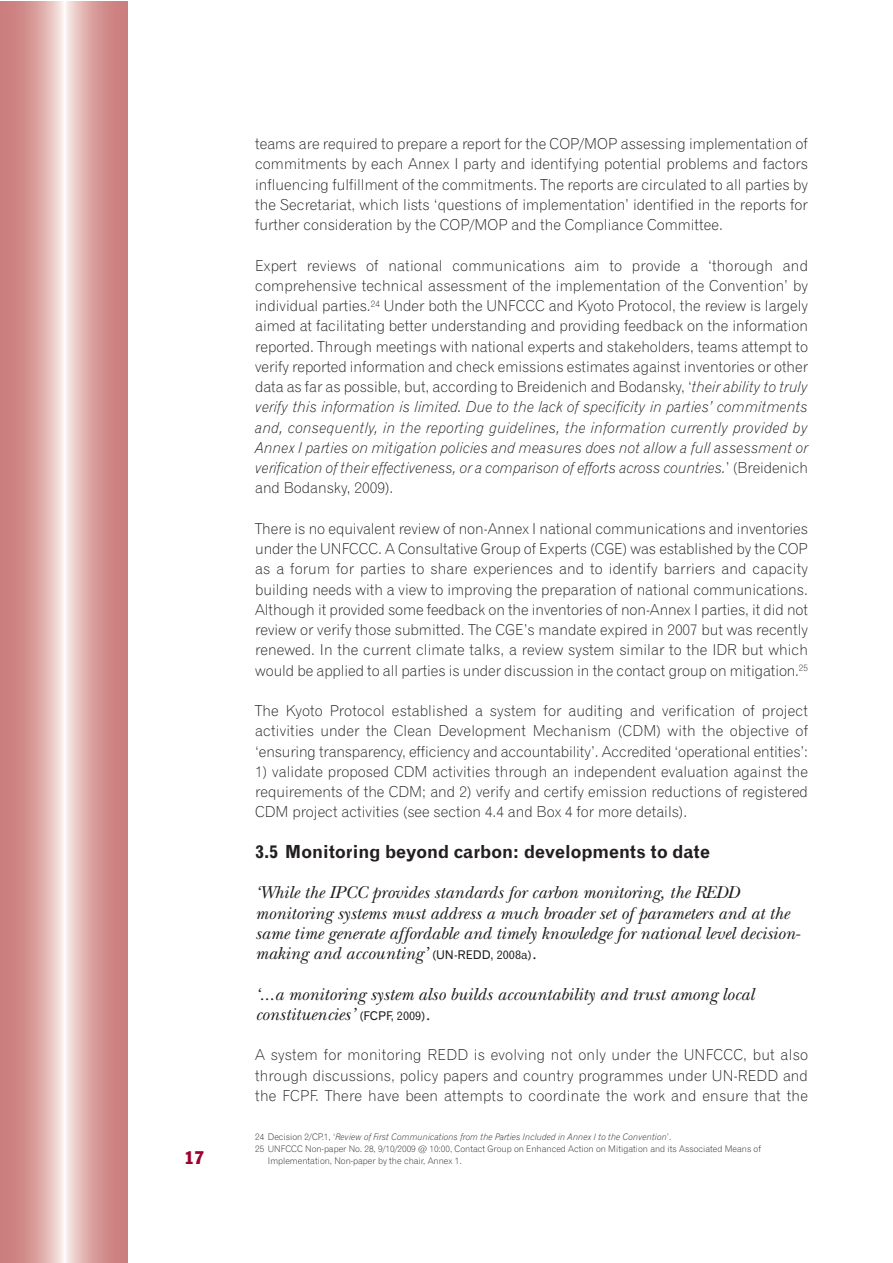
<style>
.page{position:relative;width:893px;height:1263px;background:#fff}
.page>*{position:absolute;margin:0;border:0;box-sizing:border-box;transform-origin:0 0}
.t1{font:italic 18px/20.2px "New Baskerville";color:#231f20}
.t2{font:700 18px "Grotesque";color:#231f20}
.t3{font:condensed 18px "Franklin Gothic BT";color:#9d0031}
.t4{font:300 15px/20.2px "Grotesque";color:#231f20;text-align:justify}
.t5{font:300 9px "Grotesque";color:#231f20}
.t6{font:italic 300 9px "Grotesque";color:#231f20}
.s1{font-style:italic}
.s2{font-family:"Grotesque";font-style:normal;font-size:12px}
.s3{font-style:normal}
</style>
<div class="page">
<p class="t3" style="left:184px;top:1151px;width:22px">17</p>
<p class="t4" style="left:255px;top:135px;width:554px">teams are required to prepare a report for the COP/MOP assessing implementation of commitments by each Annex I party and identifying potential problems and factors influencing fulfillment of the commitments. The reports are circulated to all parties by the Secretariat, which lists ‘questions of implementation’ identified in the reports for further consideration by the COP/MOP and the Compliance Committee.</p>
<p class="t4" style="left:255px;top:256px;width:554px">Expert reviews of national communications aim to provide a ‘thorough and comprehensive technical assessment of the implementation of the Convention’ by individual parties.<sup>24</sup> Under both the UNFCCC and Kyoto Protocol, the review is largely aimed at facilitating better understanding and providing feedback on the information reported. Through meetings with national experts and stakeholders, teams attempt to verify reported information and check emissions estimates against inventories or other data as far as possible, but, according to Breidenich and Bodansky, ‘<span class="s1">their ability to truly verify this information is limited. Due to the lack of specificity in parties’ commitments and, consequently, in the reporting guidelines, the information currently provided by Annex I parties on mitigation policies and measures does not allow a full assessment or verification of their effectiveness, or a comparison of efforts across countries.</span>’ (Breidenich and Bodansky, 2009).</p>
<p class="t4" style="left:255px;top:520px;width:554px">There is no equivalent review of non-Annex I national communications and inventories under the UNFCCC. A Consultative Group of Experts (CGE) was established by the COP as a forum for parties to share experiences and to identify barriers and capacity building needs with a view to improving the preparation of national communications.<br>Although it provided some feedback on the inventories of non-Annex I parties, it did not review or verify those submitted. The CGE’s mandate expired in 2007 but was recently renewed. In the current climate talks, a review system similar to the IDR but which would be applied to all parties is under discussion in the contact group on mitigation.<sup>25</sup></p>
<p class="t4" style="left:255px;top:702px;width:554px">The Kyoto Protocol established a system for auditing and verification of project activities under the Clean Development Mechanism (CDM) with the objective of ‘ensuring transparency, efficiency and accountability’. Accredited ‘operational entities’:</p>
<p class="t4" style="left:255px;top:763px;width:554px">1) validate proposed CDM activities through an independent evaluation against the requirements of the CDM; and 2) verify and certify emission reductions of registered CDM project activities (see section 4.4 and Box 4 for more details).</p>
<p class="t2" style="left:255px;top:845px;width:456px">3.5 Monitoring beyond carbon: developments to date</p>
<p class="t1" style="left:255px;top:885px;width:547px">‘While the IPCC provides standards for carbon monitoring, the REDD monitoring systems must address a much broader set of parameters and at the same time generate affordable and timely knowledge for national level decision&shy;making and accounting’ <span class="s2">(UN-REDD, 2008a)</span>.</p>
<p class="t1" style="left:255px;top:986px;width:501px">‘...a monitoring system also builds accountability and trust among local constituencies’ <span class="s2">(FCPF, 2009)</span>.</p>
<p class="t4" style="left:255px;top:1046px;width:554px">A system for monitoring REDD is evolving not only under the UNFCCC, but also through discussions, policy papers and country programmes under UN-REDD and the FCPF. There have been attempts to coordinate the work and ensure that the</p>
<p class="t6" style="left:255px;top:1134px;width:418px"><span class="s3">24 Decision 2/CP.1, ‘</span>Review of First Communications from the Parties Included in Annex I to the Convention<span class="s3">’.</span></p>
<p class="t5" style="left:255px;top:1146px;width:507px">25 UNFCCC Non-paper No. 28, 9/10/2009 @ 10:00, Contact Group on Enhanced Action on Mitigation and its Associated Means of</p>
<p class="t5" style="left:268px;top:1158px;width:195px">Implementation, Non-paper by the chair, Annex 1.</p>
</div>
